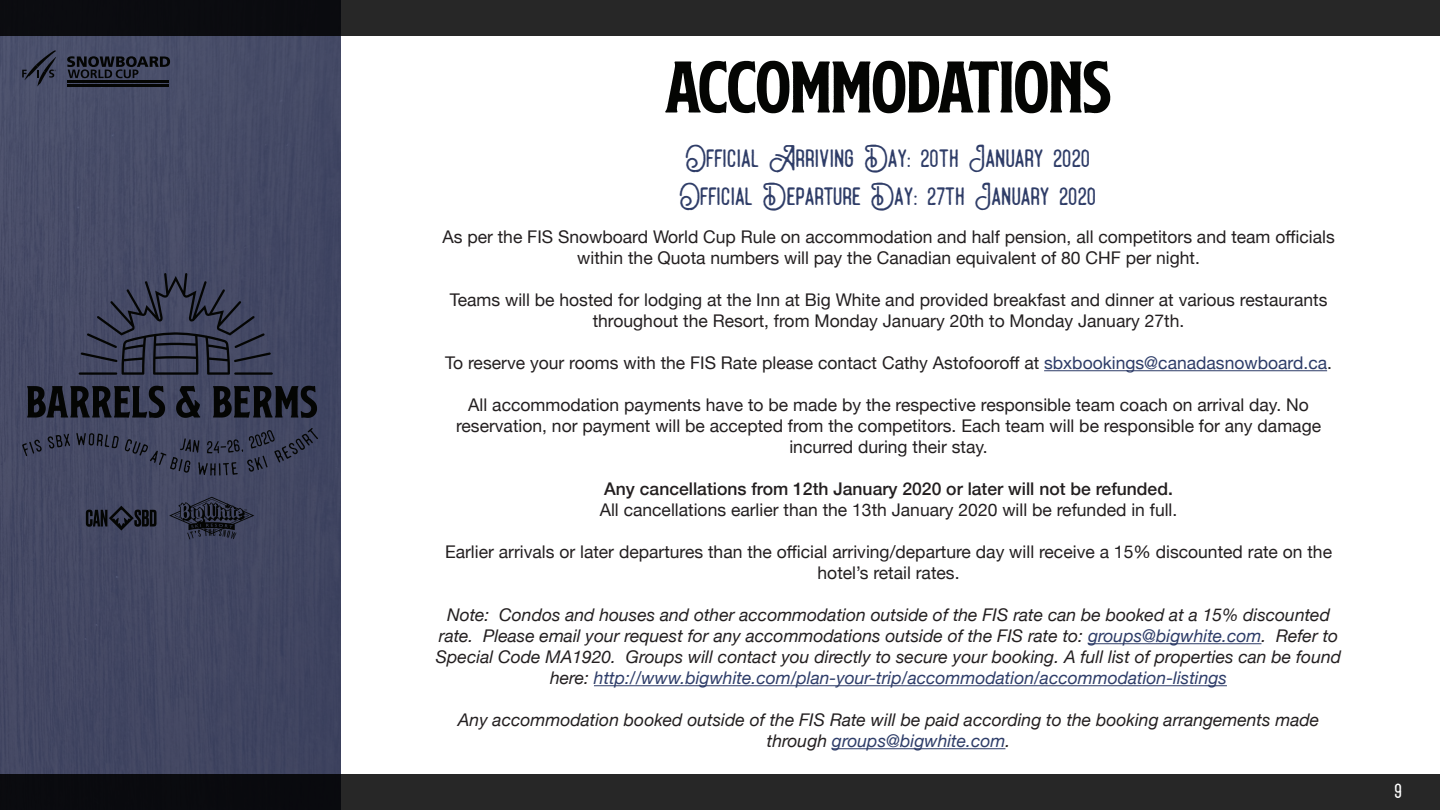
<style>
.page{position:relative;width:1440px;height:810px;background:#fff}
.page>*{position:absolute;margin:0;border:0;box-sizing:border-box;transform-origin:0 0}
.t1{font:85px "SS Nickson One";color:#040503}
.t2{font:27.5px "Heubeul Rough";color:#2f3d68}
.t3{font:22.5px "Heubeul Rough";color:#fff}
.t4{font:17.5px/21px "Helvetica Neue";color:#231f20;text-align:center}
.t5{font:italic 17.5px/21px "Helvetica Neue";color:#231f20;text-align:center}
.t6{font:500 17.5px "Helvetica Neue";color:#231f20}
.s1{color:#2d3c68}
</style>
<div class="page">
<div style="left:0;top:0;width:340px;height:810px;background:#444964"></div>
<svg style="left:0;top:0;width:1440px;height:36px;background:#202021"></svg>
<svg style="left:0;top:774px;width:1440px;height:36px;background:#1f2021"></svg>
<svg style="left:27px;top:386px;width:138px;height:32px"></svg>
<svg style="left:176px;top:386px;width:24px;height:32px"></svg>
<svg style="left:213px;top:386px;width:104px;height:32px"></svg>
<hr style="left:79px;top:372px;width:38px;height:3px;background:#040503">
<hr style="left:234px;top:372px;width:39px;height:3px;background:#040503">
<svg style="left:81px;top:273px;width:190px;height:102px"></svg>
<svg style="left:22px;top:440px;width:20px;height:16px"></svg>
<svg style="left:48px;top:434px;width:22px;height:15px"></svg>
<svg style="left:76px;top:433px;width:43px;height:15px"></svg>
<svg style="left:125px;top:428px;width:193px;height:48px"></svg>
<svg style="left:22px;top:50px;width:34px;height:36px"></svg>
<svg style="left:67px;top:56px;width:103px;height:22px"></svg>
<hr style="left:68px;top:81px;width:101px;height:2px;background:#040503">
<hr style="left:68px;top:84px;width:101px;height:2px;background:#040503">
<svg style="left:86px;top:506px;width:71px;height:25px"></svg>
<svg style="left:169px;top:497px;width:85px;height:42px"></svg>
<hr style="left:1044px;top:370px;width:283px;height:1px;background:#2d3c68">
<hr style="left:1088px;top:643px;width:174px;height:1px;background:#2d3c68">
<hr style="left:594px;top:685px;width:633px;height:1px;background:#2d3c68">
<hr style="left:832px;top:748px;width:173px;height:1px;background:#2d3c68">
<p class="t1" style="left:667px;top:25px;width:446px">ACCOMMODATIONS</p>
<p class="t2" style="left:686px;top:137px;width:407px">Official Arriving Day: 20th January 2020</p>
<p class="t2" style="left:680px;top:176px;width:419px">Official Departure Day: 27th January 2020</p>
<p class="t4" style="left:442px;top:227px;width:894px">As per the FIS Snowboard World Cup Rule on accommodation and half pension, all competitors and team officials within the Quota numbers will pay the Canadian equivalent of 80 CHF per night.</p>
<p class="t4" style="left:450px;top:290px;width:879px">Teams will be hosted for lodging at the Inn at Big White and provided breakfast and dinner at various restaurants throughout the Resort, from Monday January 20th to Monday January 27th.</p>
<p class="t4" style="left:445px;top:353px;width:888px">To reserve your rooms with the FIS Rate please contact Cathy Astofooroff at <span class="s1">sbxbookings@canadasnowboard.ca</span>.</p>
<p class="t4" style="left:456px;top:395px;width:867px">All accommodation payments have to be made by the respective responsible team coach on arrival day. No reservation, nor payment will be accepted from the competitors. Each team will be responsible for any damage incurred during their stay.</p>
<p class="t6" style="left:604px;top:475px;width:570px">Any cancellations from 12th January 2020 or later will not be refunded.</p>
<p class="t4" style="left:600px;top:500px;width:579px">All cancellations earlier than the 13th January 2020 will be refunded in full.</p>
<p class="t4" style="left:445px;top:542px;width:889px">Earlier arrivals or later departures than the official arriving/departure day will receive a 15% discounted rate on the hotel’s retail rates.</p>
<p class="t5" style="left:436px;top:605px;width:907px">Note: Condos and houses and other accommodation outside of the FIS rate can be booked at a 15% discounted rate. Please email your request for any accommodations outside of the FIS rate to: <span class="s1">groups@bigwhite.com</span>. Refer to Special Code MA1920. Groups will contact you directly to secure your booking. A full list of properties can be found here: <span class="s1">http://www.bigwhite.com/plan-your-trip/accommodation/accommodation-listings</span></p>
<p class="t5" style="left:458px;top:710px;width:863px">Any accommodation booked outside of the FIS Rate will be paid according to the booking arrangements made through <span class="s1">groups@bigwhite.com</span>.</p>
<p class="t3" style="left:1395px;top:774px;width:9px">9</p>
</div>
